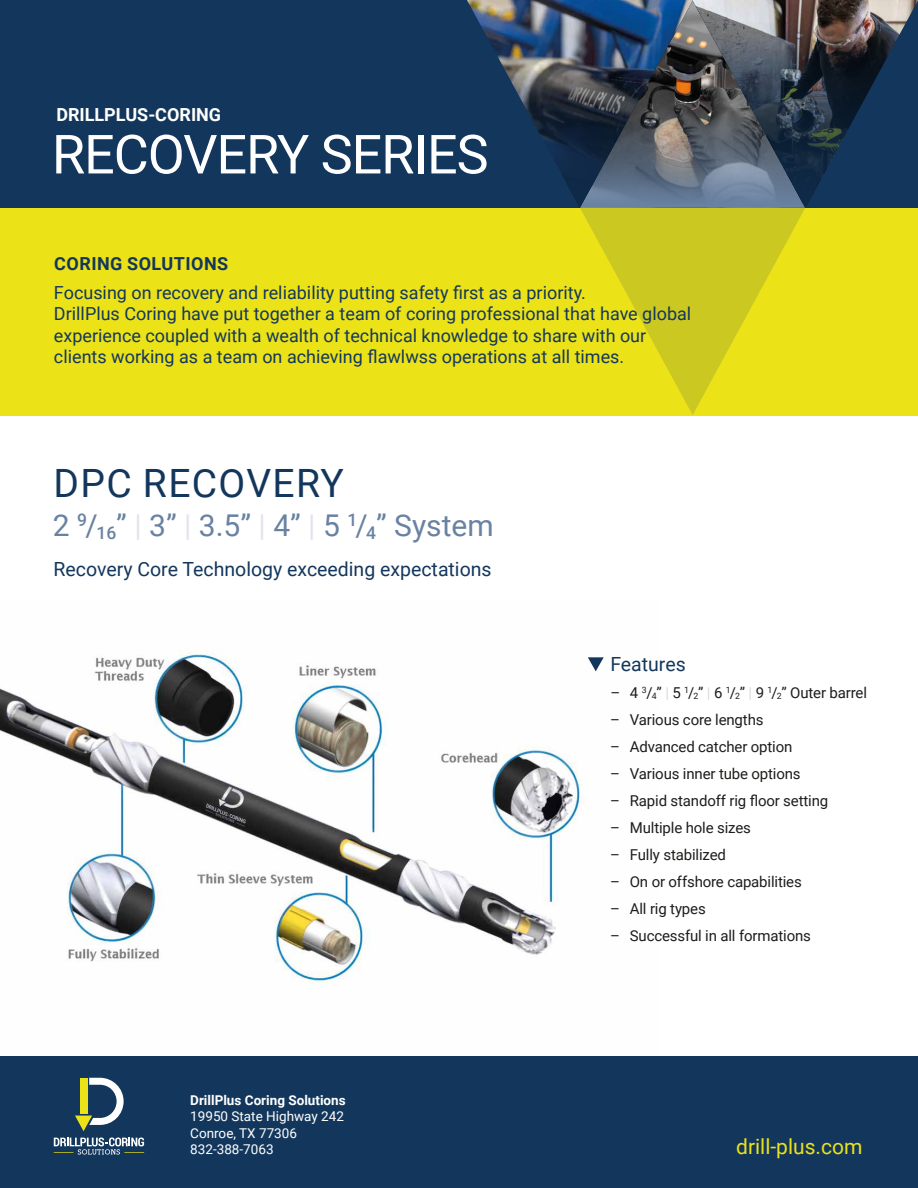
<style>
.page{position:relative;width:918px;height:1188px;background:#fff}
.page>*{position:absolute;margin:0;border:0;box-sizing:border-box;transform-origin:0 0}
.t1{font:54px "Roboto";letter-spacing:-.02em;color:#fff}
.t2{font:39px "Roboto";letter-spacing:.035em;color:#13375c}
.t3{font:30px "Roboto";color:#6982a2}
.t4{font:21px "Roboto";color:#ece218}
.t5{font:19.5px "Roboto";color:#13375c}
.t6{font:18px/21.6px "Roboto";color:#13375c}
.t7{font:700 18px "Roboto";color:#fff}
.t8{font:700 18px "Roboto";letter-spacing:.025em;color:#13375c}
.t9{font:15px "Roboto";letter-spacing:-.01em;color:#1d1d1b}
.t10{font:13.5px/16.2px "Roboto";color:#fff}
.t11{font:700 13.5px "Roboto";color:#fff}
.s1{color:#e2e4ec}
.s2{font-size:8.7px}
.s3{color:#dadada}
</style>
<div class="page">
<img style="left:0;top:650px;width:596px;height:338px">
<div style="left:0;top:0;width:918px;height:208px;background:#13375c"></div>
<div style="left:0;top:208px;width:918px;height:207px;background:#ece218"></div>
<svg style="left:580px;top:208px;width:225px;height:207px"></svg>
<img style="left:467px;top:0;width:218px;height:208px">
<img style="left:685px;top:0;width:233px;height:208px">
<svg style="left:588px;top:657px;width:16px;height:14px"></svg>
<div style="left:0;top:1056px;width:918px;height:132px;background:#13375c"></div>
<svg style="left:54px;top:1138px;width:90px;height:17px"></svg>
<svg style="left:75px;top:1078px;width:49px;height:53px"></svg>
<div style="left:80px;top:1078px;width:7px;height:36px;background:#ece218"></div>
<p class="t7" style="left:56px;top:102px;width:166px">DRILLPLUS-CORING</p>
<h1 class="t1" style="left:52px;top:116px;width:438px">RECOVERY SERIES</h1>
<p class="t8" style="left:54px;top:251px;width:176px">CORING SOLUTIONS</p>
<p class="t6" style="left:54px;top:281px;width:639px">Focusing on recovery and reliability putting safety first as a priority.<br>DrillPlus Coring have put together a team of coring professional that have global experience coupled with a wealth of technical knowledge to share with our clients working as a team on achieving flawlwss operations at all times.</p>
<h2 class="t2" style="left:54px;top:456px;width:292px">DPC RECOVERY</h2>
<h3 class="t3" style="left:53px;top:505px;width:442px">2 <sup>9</sup>/<sub>16</sub>” <span class="s1">|</span> 3” <span class="s1">|</span> 3.5” <span class="s1">|</span> 4” <span class="s1">|</span> 5 <sup>1</sup>/<sub>4</sub>” System</h3>
<p class="t5" style="left:54px;top:555px;width:440px">Recovery Core Technology exceeding expectations</p>
<p class="t11" style="left:190px;top:1091px;width:157px">DrillPlus Coring Solutions</p>
<p class="t10" style="left:190px;top:1108px;width:155px">19950 State Highway 242<br>Conroe, TX 77306<br>832-388-7063</p>
<p class="t5" style="left:610px;top:651px;width:77px">Features</p>
<p class="t9" style="left:610px;top:683px;width:258px">– 4 <sup>3</sup>/<span class="s2">4</span>” <span class="s3">|</span> 5 <sup>1</sup>/<span class="s2">2</span>” <span class="s3">|</span> 6 <sup>1</sup>/<span class="s2">2</span>” <span class="s3">|</span> 9 <sup>1</sup>/<span class="s2">2</span>” Outer barrel</p>
<p class="t9" style="left:610px;top:710px;width:155px">– Various core lengths</p>
<p class="t9" style="left:610px;top:737px;width:184px">– Advanced catcher option</p>
<p class="t9" style="left:610px;top:764px;width:192px">– Various inner tube options</p>
<p class="t9" style="left:610px;top:791px;width:219px">– Rapid standoff rig floor setting</p>
<p class="t9" style="left:610px;top:818px;width:142px">– Multiple hole sizes</p>
<p class="t9" style="left:610px;top:845px;width:117px">– Fully stabilized</p>
<p class="t9" style="left:610px;top:872px;width:193px">– On or offshore capabilities</p>
<p class="t9" style="left:610px;top:899px;width:97px">– All rig types</p>
<p class="t9" style="left:610px;top:926px;width:202px">– Successful in all formations</p>
<p class="t4" style="left:736px;top:1132px;width:128px">drill-plus.com</p>
</div>
